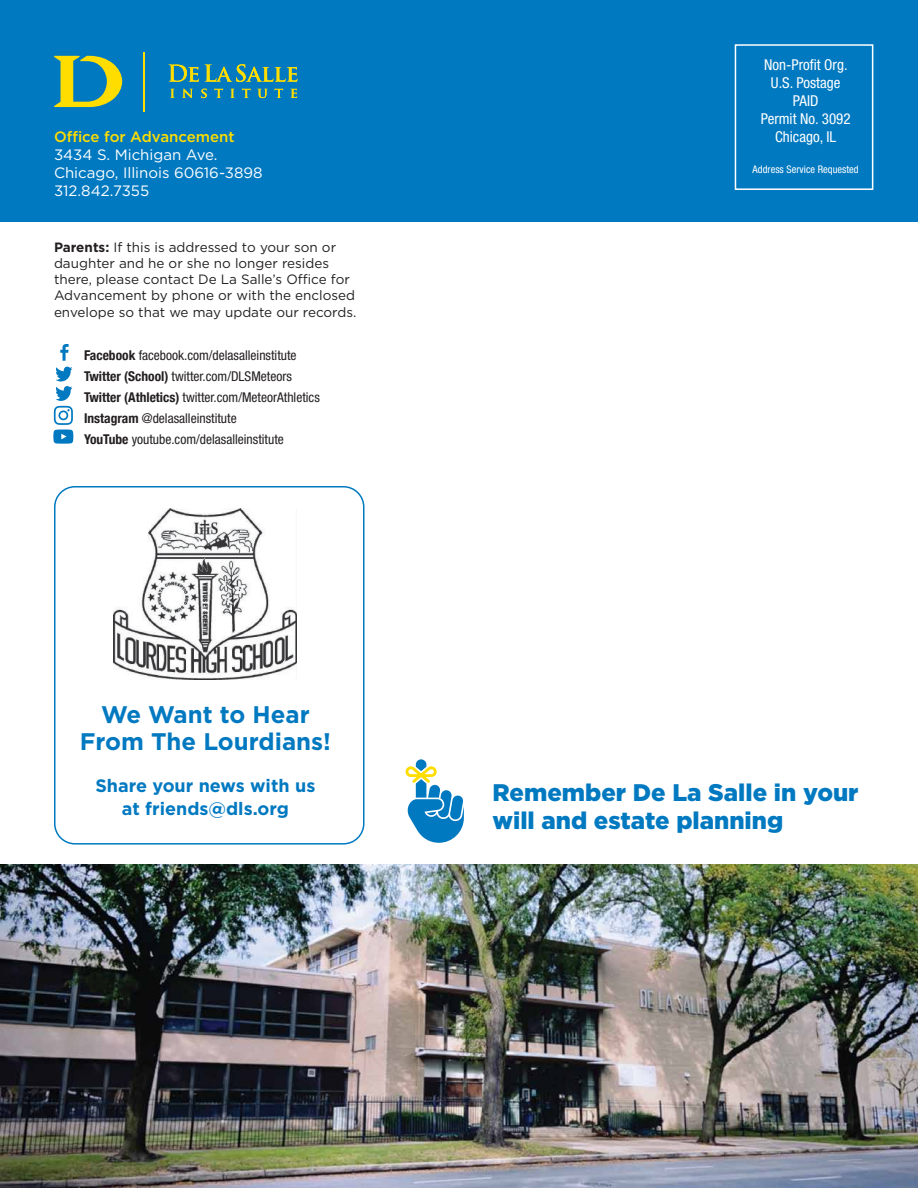
<style>
.page{position:relative;width:918px;height:1188px;background:#fff}
.page>*{position:absolute;margin:0;border:0;box-sizing:border-box;transform-origin:0 0}
.t1{font:900 24px/28.8px "Gotham";color:#0079c1}
.t2{font:700 24px/27px "Gotham";color:#0079c1;text-align:center}
.Body_Copy{font:700 18px/22.5px "Gotham";color:#0079c1;text-align:center}
.t3{font:15px "Gotham";color:#fff}
.t4{font:condensed 15px "Helvetica Neue";color:#fff}
.t5{font:500 15px "Gotham";color:#fd0}
.t6{font:condensed 13.5px "Helvetica Neue";color:#231f20}
.t7{font:13.5px/16.2px "Gotham";color:#231f20}
.t8{font:condensed 10.5px "Helvetica Neue";color:#fff}
.s1{font-weight:700}
</style>
<div class="page">
<div style="left:0;top:0;width:918px;height:221px;background:#0079c1"></div>
<hr style="left:143px;top:52px;width:2px;height:60px;background:#fd0">
<svg style="left:169px;top:65px;width:30px;height:17px"></svg>
<svg style="left:205px;top:64px;width:92px;height:18px"></svg>
<svg style="left:170px;top:89px;width:5px;height:9px"></svg>
<svg style="left:182px;top:89px;width:11px;height:9px"></svg>
<svg style="left:201px;top:89px;width:6px;height:9px"></svg>
<svg style="left:214px;top:89px;width:9px;height:9px"></svg>
<svg style="left:231px;top:89px;width:4px;height:9px"></svg>
<svg style="left:242px;top:89px;width:8px;height:9px"></svg>
<svg style="left:257px;top:89px;width:11px;height:9px"></svg>
<svg style="left:275px;top:89px;width:8px;height:9px"></svg>
<svg style="left:291px;top:89px;width:6px;height:9px"></svg>
<svg style="left:54px;top:56px;width:68px;height:51px"></svg>
<svg style="left:60px;top:344px;width:9px;height:17px"></svg>
<svg style="left:53px;top:367px;width:20px;height:77px"></svg>
<div style="left:735px;top:44px;width:138px;height:146px;border:2px solid #fff"></div>
<img style="left:0;top:864px;width:918px;height:324px">
<div style="left:54px;top:486px;width:310px;height:359px;border:2px solid #0079c1;border-radius:20px"></div>
<img style="left:114px;top:509px;width:183px;height:170px">
<svg style="left:405px;top:759px;width:59px;height:84px"></svg>
<p class="t5" style="left:54px;top:127px;width:182px">Office for Advancement</p>
<p class="t3" style="left:54px;top:145px;width:165px">3434 S. Michigan Ave.</p>
<p class="t3" style="left:54px;top:163px;width:210px">Chicago, Illinois 60616-3898</p>
<p class="t3" style="left:54px;top:181px;width:97px">312.842.7355</p>
<p class="t7" style="left:54px;top:239px;width:304px"><span class="s1">Parents:</span> If this is addressed to your son or daughter and he or she no longer resides there, please contact De La Salle’s Office for Advancement by phone or with the enclosed envelope so that we may update our records.</p>
<p class="t6" style="left:84px;top:347px;width:214px"><span class="s1">Facebook</span> facebook.com/delasalleinstitute</p>
<p class="t6" style="left:84px;top:368px;width:209px"><span class="s1">Twitter (School)</span> twitter.com/DLSMeteors</p>
<p class="t6" style="left:84px;top:389px;width:237px"><span class="s1">Twitter (Athletics)</span> twitter.com/MeteorAthletics</p>
<p class="t6" style="left:84px;top:410px;width:154px"><span class="s1">Instagram</span> @delasalleinstitute</p>
<p class="t6" style="left:84px;top:431px;width:201px"><span class="s1">YouTube</span> youtube.com/delasalleinstitute</p>
<p class="t4" style="left:764px;top:56px;width:85px">Non-Profit Org.</p>
<p class="t4" style="left:771px;top:74px;width:71px">U.S. Postage</p>
<p class="t4" style="left:793px;top:92px;width:27px">PAID</p>
<p class="t4" style="left:761px;top:110px;width:91px">Permit No. 3092</p>
<p class="t4" style="left:775px;top:128px;width:62px">Chicago, IL</p>
<p class="t8" style="left:753px;top:163px;width:108px">Address Service Requested</p>
<p class="t2" style="left:80px;top:701px;width:253px">We Want to Hear<br>From The Lourdians!</p>
<p class="Body_Copy" style="left:95px;top:775px;width:221px">Share your news with us at friends@dls.org</p>
<p class="t1" style="left:492px;top:777px;width:368px">Remember De La Salle in your will and estate planning</p>
</div>
